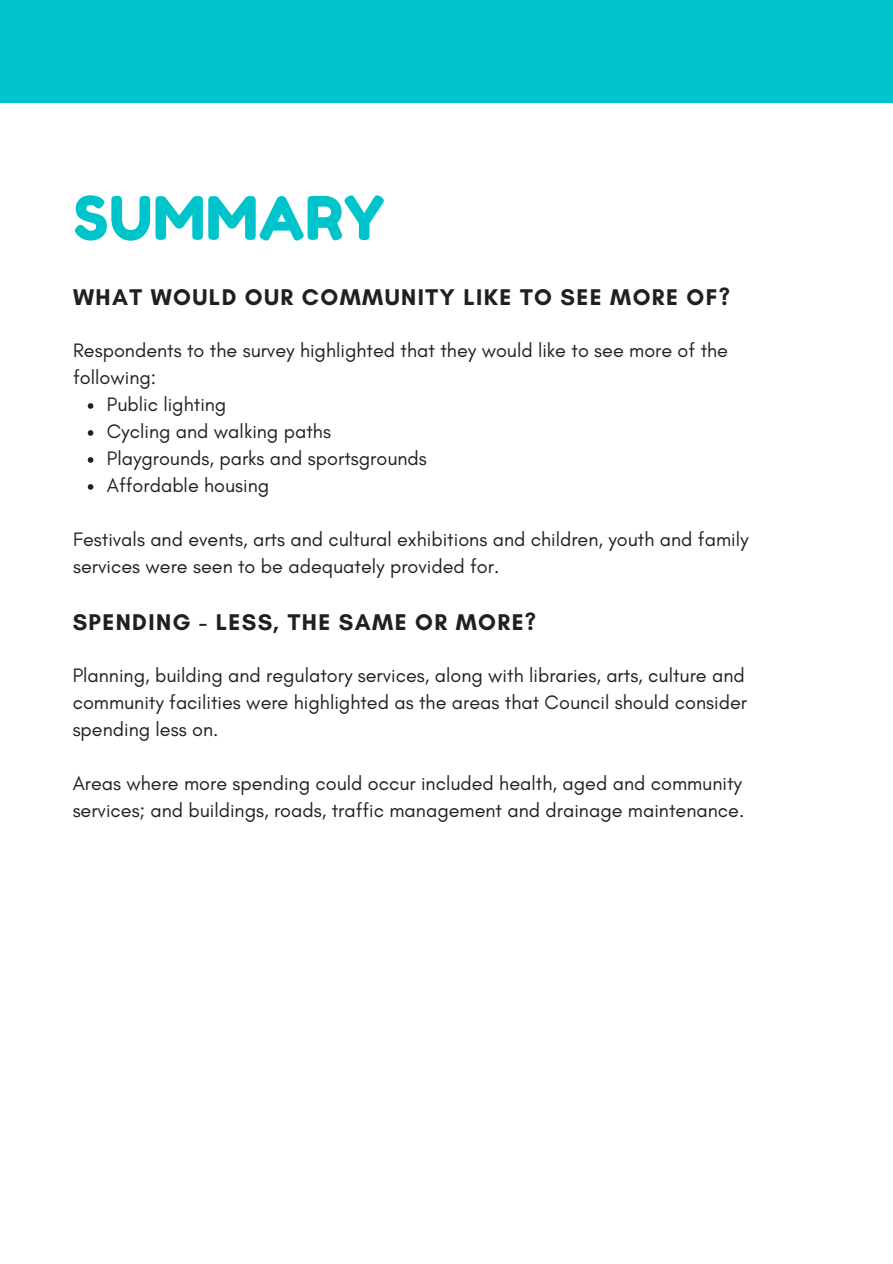
<style>
.page{position:relative;width:893px;height:1264px;background:#fff}
.page>*{position:absolute;margin:0;border:0;box-sizing:border-box;transform-origin:0 0}
.t1{font:60px "Fredoka One";letter-spacing:.01em;color:#00c4cc}
.t2{font:700 23.1px "Glacial Indifference";letter-spacing:.06em;color:#231f1f}
.t3{font:19.8px/27px "Glacial Indifference";color:#231f1f}
</style>
<div class="page">
<div style="left:0;top:0;width:892px;height:103px;background:#00c4cc"></div>
<svg style="left:88px;top:403px;width:5px;height:6px"></svg>
<svg style="left:88px;top:430px;width:5px;height:6px"></svg>
<svg style="left:88px;top:457px;width:5px;height:6px"></svg>
<svg style="left:88px;top:484px;width:5px;height:6px"></svg>
<p class="t1" style="left:73px;top:181px;width:313px">SUMMARY</p>
<p class="t2" style="left:73px;top:283px;width:658px">WHAT WOULD OUR COMMUNITY LIKE TO SEE MORE OF?</p>
<p class="t3" style="left:73px;top:336px;width:656px">Respondents to the survey highlighted that they would like to see more of the following:</p>
<p class="t3" style="left:107px;top:390px;width:121px">Public lighting</p>
<p class="t3" style="left:107px;top:417px;width:225px">Cycling and walking paths</p>
<p class="t3" style="left:107px;top:444px;width:321px">Playgrounds, parks and sportsgrounds</p>
<p class="t3" style="left:107px;top:471px;width:164px">Affordable housing</p>
<p class="t3" style="left:73px;top:525px;width:676px">Festivals and events, arts and cultural exhibitions and children, youth and family services were seen to be adequately provided for.</p>
<p class="t2" style="left:73px;top:607px;width:465px">SPENDING - LESS, THE SAME OR MORE?</p>
<p class="t3" style="left:73px;top:661px;width:676px;text-align:justify">Planning, building and regulatory services, along with libraries, arts, culture and community facilities were highlighted as the areas that Council should consider spending less on.</p>
<p class="t3" style="left:73px;top:769px;width:673px">Areas where more spending could occur included health, aged and community services; and buildings, roads, traffic management and drainage maintenance.</p>
</div>
